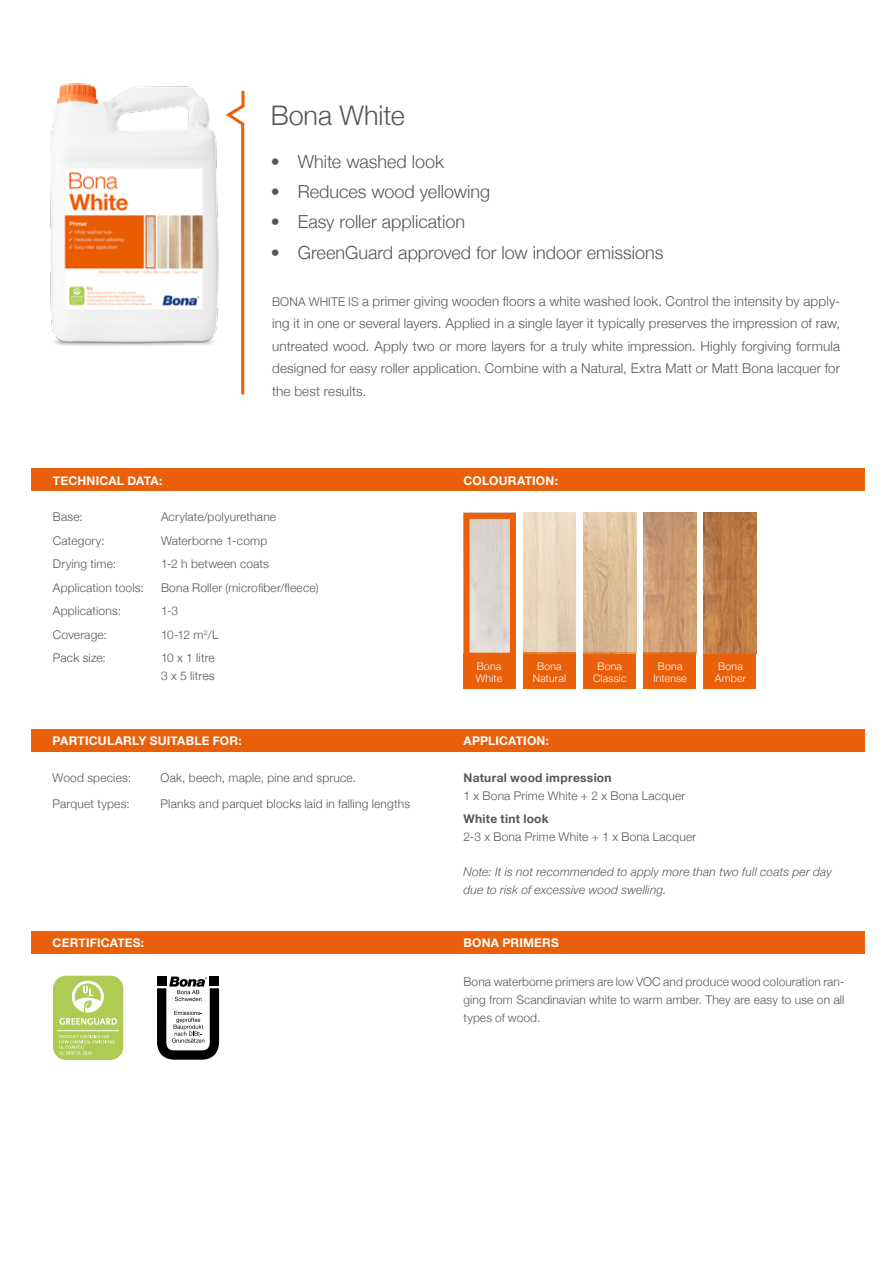
<style>
.page{position:relative;width:893px;height:1263px;background:#fff}
.page>*{position:absolute;margin:0;border:0;box-sizing:border-box;transform-origin:0 0}
.t1{font:300 27px "Helvetica Neue";letter-spacing:-.005em;color:#575756}
.t2{font:300 18px "Helvetica Neue";color:#575756}
.t3{font:300 13.5px/22.5px "Helvetica Neue";letter-spacing:.01em;color:#575756;text-align:justify}
.t4{font:300 12px/18px "Helvetica Neue";letter-spacing:.015em;color:#575756}
.t5{font:italic 300 12px/18px "Helvetica Neue";letter-spacing:.015em;color:#575756}
.t6{font:700 12px "Helvetica Neue";letter-spacing:.015em;color:#fff}
.t7{font:700 12px "Helvetica Neue";letter-spacing:.02em;color:#575756}
.t8{font:300 10.5px/12px "Helvetica Neue";letter-spacing:.02em;color:#fff;text-align:center}
.t9{font:4.5px "Myriad";color:#fff}
.s1{font-size:12px}
</style>
<div class="page">
<div style="left:31px;top:469px;width:834px;height:22px;background:#e95f0a"></div>
<div style="left:31px;top:730px;width:834px;height:22px;background:#e95f0a"></div>
<div style="left:31px;top:931px;width:834px;height:22px;background:#e95f0a"></div>
<img style="left:50px;top:83px;width:169px;height:263px">
<svg style="left:225px;top:90px;width:20px;height:305px"></svg>
<div style="left:463px;top:653px;width:53px;height:36px;background:#e95f0a"></div>
<div style="left:524px;top:653px;width:52px;height:36px;background:#e95f0a"></div>
<div style="left:584px;top:653px;width:52px;height:36px;background:#e95f0a"></div>
<div style="left:644px;top:653px;width:52px;height:36px;background:#e95f0a"></div>
<div style="left:704px;top:653px;width:52px;height:36px;background:#e95f0a"></div>
<img style="left:704px;top:513px;width:2px;height:140px">
<img style="left:706px;top:513px;width:50px;height:140px">
<img style="left:644px;top:513px;width:5px;height:140px">
<img style="left:649px;top:513px;width:47px;height:140px">
<img style="left:584px;top:513px;width:52px;height:140px">
<img style="left:523px;top:513px;width:53px;height:140px">
<div style="left:463px;top:513px;width:53px;height:146px;border:6px solid #e95f0a"></div>
<div style="left:53px;top:976px;width:70px;height:84px;background:#aecc53;border-radius:13px"></div>
<hr style="left:57px;top:1030px;width:62px;height:1px;background:#fff">
<svg style="left:59px;top:981px;width:58px;height:44px"></svg>
<svg style="left:59px;top:1035px;width:56px;height:19px"></svg>
<svg style="left:157px;top:976px;width:62px;height:84px"></svg>
<h1 class="t1" style="left:271px;top:94px;width:136px">Bona White</h1>
<h2 class="t2" style="left:271px;top:147px;width:175px">• White washed look</h2>
<h2 class="t2" style="left:271px;top:177px;width:221px">• Reduces wood yellowing</h2>
<h2 class="t2" style="left:271px;top:207px;width:196px">• Easy roller application</h2>
<h2 class="t2" style="left:271px;top:238px;width:394px">• GreenGuard approved for low indoor emissions</h2>
<p class="t3" style="left:272px;top:289px;width:570px"><span class="s1">BONA WHITE IS</span> a primer giving wooden floors a white washed look. Control the intensity by apply&shy;ing it in one or several layers. Applied in a single layer it typically preserves the impression of raw, untreated wood. Apply two or more layers for a truly white impression. Highly forgiving formula designed for easy roller application. Combine with a Natural, Extra Matt or Matt Bona lacquer for the best results.</p>
<p class="t6" style="left:53px;top:471px;width:111px">TECHNICAL DATA:</p>
<p class="t4" style="left:53px;top:507px;width:31px">Base:</p>
<p class="t4" style="left:161px;top:507px;width:117px">Acrylate/polyurethane</p>
<p class="t4" style="left:53px;top:530px;width:53px">Category:</p>
<p class="t4" style="left:161px;top:530px;width:108px">Waterborne 1-comp</p>
<p class="t4" style="left:53px;top:554px;width:65px">Drying time:</p>
<p class="t4" style="left:161px;top:554px;width:109px">1-2 h between coats</p>
<p class="t4" style="left:53px;top:577px;width:92px">Application tools:</p>
<p class="t4" style="left:161px;top:577px;width:159px">Bona Roller (microfiber/fleece)</p>
<p class="t4" style="left:53px;top:601px;width:70px">Applications:</p>
<p class="t4" style="left:161px;top:601px;width:19px">1-3</p>
<p class="t4" style="left:53px;top:624px;width:55px">Coverage:</p>
<p class="t4" style="left:161px;top:624px;width:59px">10-12 m<sup>2</sup>/L</p>
<p class="t4" style="left:53px;top:648px;width:54px">Pack size:</p>
<p class="t4" style="left:161px;top:648px;width:55px">10 x 1 litre<br>3 x 5 litres</p>
<p class="t8" style="left:476px;top:660px;width:28px;text-align:left">Bona<br>White</p>
<p class="t8" style="left:533px;top:660px;width:35px">Bona<br>Natural</p>
<p class="t8" style="left:593px;top:660px;width:35px">Bona<br>Classic</p>
<p class="t8" style="left:653px;top:660px;width:35px">Bona<br>Intense</p>
<p class="t8" style="left:715px;top:660px;width:33px">Bona<br>Amber</p>
<p class="t6" style="left:464px;top:471px;width:96px">COLOURATION:</p>
<p class="t6" style="left:53px;top:732px;width:191px">PARTICULARLY SUITABLE FOR:</p>
<p class="t4" style="left:53px;top:767px;width:80px">Wood species:</p>
<p class="t4" style="left:161px;top:767px;width:197px">Oak, beech, maple, pine and spruce.</p>
<p class="t4" style="left:53px;top:794px;width:79px">Parquet types:</p>
<p class="t4" style="left:161px;top:794px;width:251px">Planks and parquet blocks laid in falling lengths</p>
<p class="t6" style="left:53px;top:933px;width:93px">CERTIFICATES:</p>
<p class="t9" style="left:74px;top:1051px;width:2px">,</p>
<p class="t6" style="left:463px;top:732px;width:87px">APPLICATION:</p>
<p class="t7" style="left:463px;top:768px;width:150px">Natural wood impression</p>
<p class="t4" style="left:463px;top:785px;width:223px">1 x Bona Prime White + 2 x Bona Lacquer</p>
<p class="t7" style="left:463px;top:809px;width:87px">White tint look</p>
<p class="t4" style="left:463px;top:827px;width:234px">2-3 x Bona Prime White + 1 x Bona Lacquer</p>
<p class="t5" style="left:463px;top:862px;width:370px">Note: It is not recommended to apply more than two full coats per day due to risk of excessive wood swelling.</p>
<p class="t6" style="left:463px;top:933px;width:97px">BONA PRIMERS</p>
<p class="t4" style="left:463px;top:972px;width:382px;text-align:justify">Bona waterborne primers are low VOC and produce wood colouration ran&shy;ging from Scandinavian white to warm amber. They are easy to use on all types of wood.</p>
</div>
